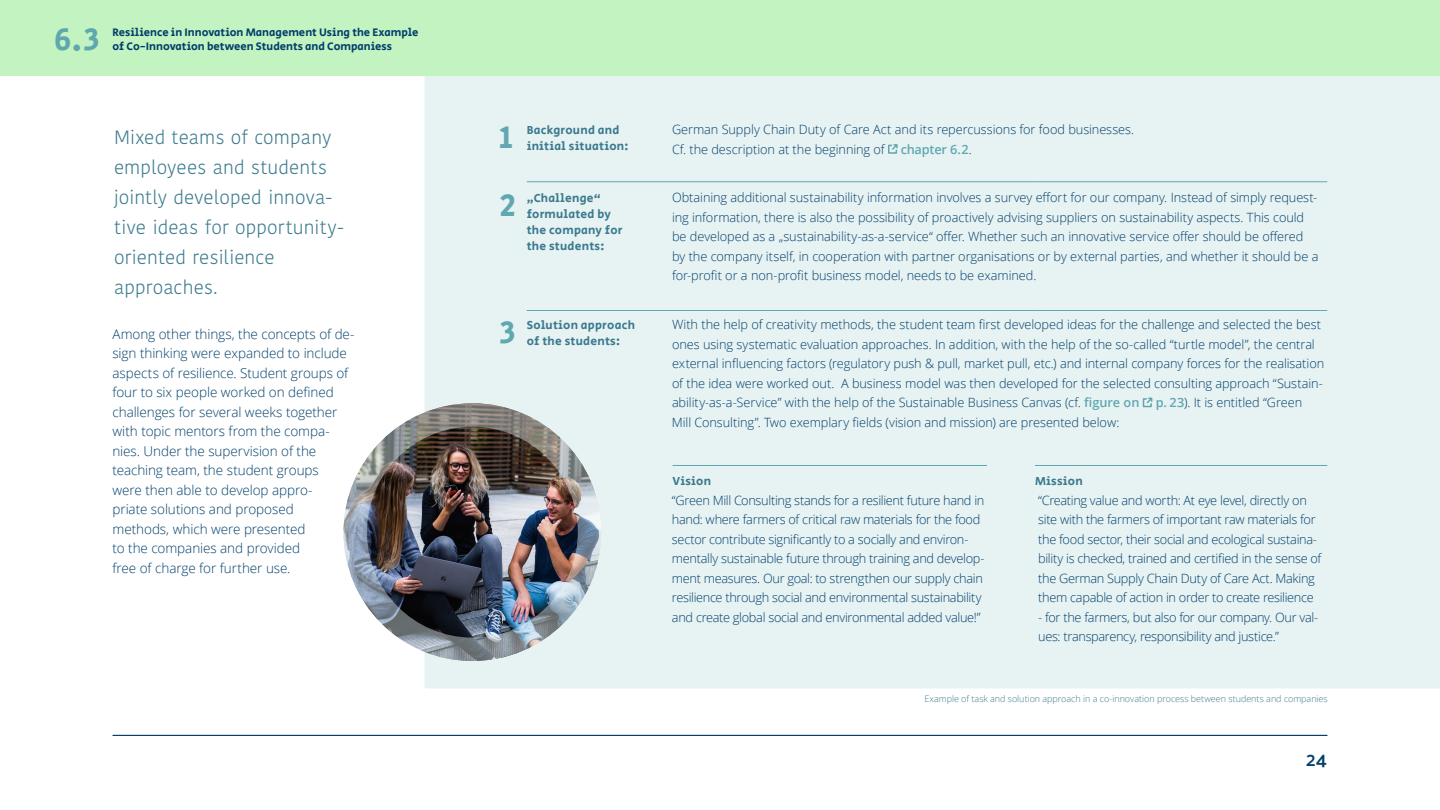
<style>
.page{position:relative;width:1440px;height:810px;background:#fff}
.page>*{position:absolute;margin:0;border:0;box-sizing:border-box;transform-origin:0 0}
.t1{font:32.1px/68.9px "Secular One";color:#60a8b0}
.t2{font:600 19.5px "Palanquin";color:#003f6b}
.t3{font:300 19.12px/30px "Kohinoor Bangla";letter-spacing:.005em;color:#3b7a8e}
.t4{font:300 13.5px/19.5px "Open Sans";letter-spacing:-.005em;color:#003f6b}
.t5{font:300 12.75px/19.5px "Open Sans";letter-spacing:-.01em;color:#003f6b}
.t6{font:600 12.75px "Open Sans";letter-spacing:-.02em;color:#60a8b0}
.t7{font:12px/15.8px "Secular One";letter-spacing:.02em;color:#3b7a8e}
.t8{font:11.25px/13.9px "Secular One";color:#003f6b}
.t9{font:300 9px "Open Sans";letter-spacing:-.005em;color:#3b7a8e}
.s1{font-weight:300;color:#003f6b}
.s2{font-weight:600;color:#60a8b0}
</style>
<div class="page">
<hr style="left:113px;top:735px;width:1214px;height:1px;background:#003f6b">
<div style="left:424px;top:75px;width:1016px;height:613px;background:#e7f2f3"></div>
<div style="left:0;top:0;width:1440px;height:75px;background:#c3f3c0"></div>
<hr style="left:527px;top:181px;width:142px;height:1px;background:#60a8b0">
<hr style="left:669px;top:181px;width:366px;height:1px;background:#60a8b0">
<hr style="left:1035px;top:181px;width:292px;height:1px;background:#60a8b0">
<hr style="left:527px;top:310px;width:142px;height:1px;background:#60a8b0">
<hr style="left:669px;top:310px;width:366px;height:1px;background:#60a8b0">
<hr style="left:1035px;top:310px;width:292px;height:1px;background:#60a8b0">
<svg style="left:887px;top:143px;width:12px;height:11px"></svg>
<svg style="left:1142px;top:396px;width:12px;height:12px"></svg>
<hr style="left:673px;top:465px;width:314px;height:1px;background:#60a8b0">
<hr style="left:1035px;top:465px;width:292px;height:1px;background:#60a8b0">
<img style="left:344px;top:403px;width:257px;height:258px;border-radius:129px">
<div style="left:344px;top:403px;width:257px;height:258px;border:23px solid #e7f2f3;border-radius:50%"></div>
<h1 class="t1" style="left:54px;top:6px;width:47px">6.3</h1>
<p class="t8" style="left:113px;top:26px;width:307px">Resilience in Innovation Management Using the Example of Co-Innovation between Students and Companiess</p>
<h3 class="t3" style="left:114px;top:122px;width:231px">Mixed teams of company employees and students jointly developed innova&shy;tive ideas for opportunity&shy;oriented resilience approaches.</h3>
<p class="t4" style="left:112px;top:324px;width:244px">Among other things, the concepts of de&shy;sign thinking were expanded to include aspects of resilience. Student groups of four to six people worked on defined challenges for several weeks together with topic mentors from the compa&shy;nies. Under the supervision of the teaching team, the student groups<br>were then able to develop appro-<br>priate solutions and proposed<br>methods, which were presented<br>to the companies and provided<br>free of charge for further use.</p>
<h1 class="t1" style="left:499px;top:104px;width:18px">1<br>2</h1>
<h1 class="t1" style="left:500px;top:299px;width:17px">3</h1>
<p class="t7" style="left:527px;top:123px;width:104px">Background and initial situation:</p>
<p class="t5" style="left:672px;top:120px;width:464px">German Supply Chain Duty of Care Act and its repercussions for food businesses.<br>Cf. the description at the beginning of</p>
<p class="t6" style="left:901px;top:140px;width:73px">chapter 6.2<span class="s1">.</span></p>
<p class="t7" style="left:527px;top:191px;width:98px">„Challenge“ formulated by the company for the students:</p>
<p class="t5" style="left:672px;top:188px;width:648px">Obtaining additional sustainability information involves a survey effort for our company. Instead of simply request&shy;ing information, there is also the possibility of proactively advising suppliers on sustainability aspects. This could be developed as a „sustainability-as-a-service“ offer. Whether such an innovative service offer should be offered by the company itself, in cooperation with partner organisations or by external parties, and whether it should be a for-profit or a non-profit business model, needs to be examined.</p>
<p class="t7" style="left:527px;top:318px;width:110px">Solution approach of the students:</p>
<p class="t5" style="left:672px;top:315px;width:654px">With the help of creativity methods, the student team first developed ideas for the challenge and selected the best ones using systematic evaluation approaches. In addition, with the help of the so-called “turtle model”, the central external influencing factors (regulatory push &amp; pull, market pull, etc.) and internal company forces for the realisation of the idea were worked out. A business model was then developed for the selected consulting approach “Sustain&shy;ability-as-a-Service” with the help of the Sustainable Business Canvas (cf. <span class="s2">figure on</span></p>
<p class="t5" style="left:1156px;top:393px;width:148px"><span class="s2">p. 23</span>). It is entitled “Green</p>
<p class="t5" style="left:672px;top:412px;width:449px">Mill Consulting”. Two exemplary fields (vision and mission) are presented below:</p>
<p class="t7" style="left:673px;top:474px;width:40px">Vision</p>
<p class="t7" style="left:1035px;top:474px;width:49px">Mission</p>
<p class="t5" style="left:672px;top:490px;width:314px">“Green Mill Consulting stands for a resilient future hand in hand: where farmers of critical raw materials for the food sector contribute significantly to a socially and environ&shy;mentally sustainable future through training and develop&shy;ment measures. Our goal: to strengthen our supply chain resilience through social and environmental sustainability and create global social and environmental added value!”</p>
<p class="t5" style="left:1038px;top:490px;width:285px">“Creating value and worth: At eye level, directly on site with the farmers of important raw materials for the food sector, their social and ecological sustaina&shy;bility is checked, trained and certified in the sense of the German Supply Chain Duty of Care Act. Making them capable of action in order to create resilience</p>
<p class="t5" style="left:1038px;top:607px;width:282px">- for the farmers, but also for our company. Our val&shy;ues: transparency, responsibility and justice.”</p>
<p class="t9" style="left:925px;top:693px;width:405px">Example of task and solution approach in a co-innovation process between students and companies</p>
<h2 class="t2" style="left:1306px;top:748px;width:23px">24</h2>
</div>
